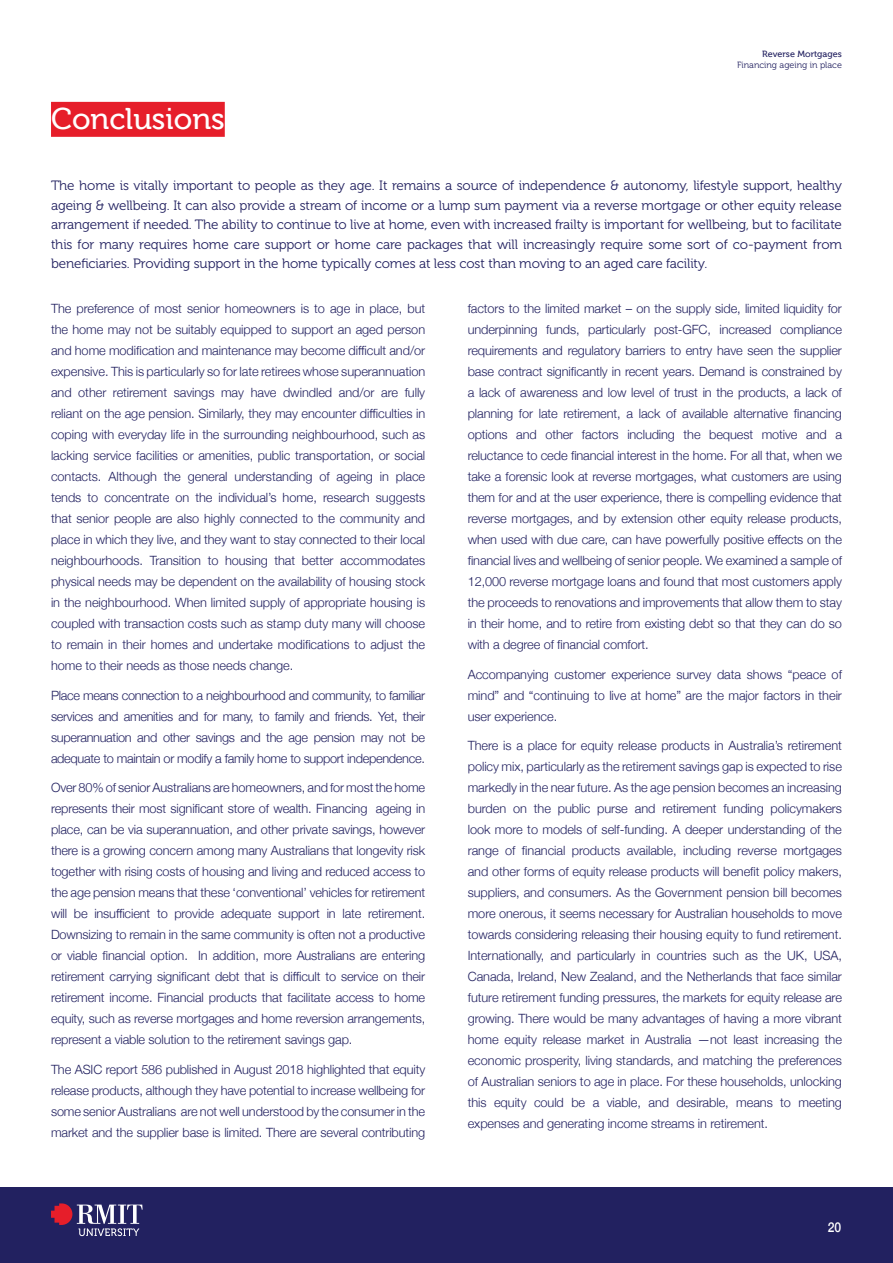
<style>
.page{position:relative;width:893px;height:1263px;background:#fff}
.page>*{position:absolute;margin:0;border:0;box-sizing:border-box;transform-origin:0 0}
.t1{font:30px "Museo 500";color:#fff}
.t2{font:13.5px/19.5px "Museo 300";letter-spacing:-.01em;color:#222160;text-align:justify}
.t3{font:500 13.5px "Helvetica Neue";color:#fff;scale:.9 1}
.t4{font:300 12.75px/21px "Helvetica Neue";letter-spacing:-.01em;color:#222160;text-align:justify}
.t5{font:9px "Museo 300";color:#222160}
.t6{font:9px "Museo 500";color:#222160}
</style>
<div class="page">
<div style="left:0;top:1187px;width:893px;height:76px;background:#222160"></div>
<svg style="left:51px;top:1203px;width:92px;height:33px"></svg>
<div style="left:51px;top:102px;width:174px;height:35px;background:#e61e2a"></div>
<h1 class="t1" style="left:51px;top:103px;width:175px">Conclusions</h1>
<p class="t6" style="left:762px;top:49px;width:81px">Reverse Mortgages</p>
<p class="t5" style="left:737px;top:60px;width:106px">Financing ageing in place</p>
<p class="t2" style="left:51px;top:176px;width:792px">The home is vitally important to people as they age. It remains a source of independence &amp; autonomy, lifestyle support, healthy ageing &amp; wellbeing. It can also provide a stream of income or a lump sum payment via a reverse mortgage or other equity release arrangement if needed. The ability to continue to live at home, even with increased frailty is important for wellbeing, but to facilitate this for many requires home care support or home care packages that will increasingly require some sort of co-payment from beneficiaries. Providing support in the home typically comes at less cost than moving to an aged care facility.</p>
<p class="t4" style="left:51px;top:297px;width:376px">The preference of most senior homeowners is to age in place, but the home may not be suitably equipped to support an aged person and home modification and maintenance may become difficult and/or expensive. This is particularly so for late retirees whose superannuation and other retirement savings may have dwindled and/or are fully reliant on the age pension. Similarly, they may encounter difficulties in coping with everyday life in the surrounding neighbourhood, such as lacking service facilities or amenities, public transportation, or social contacts. Although the general understanding of ageing in place tends to concentrate on the individual’s home, research suggests that senior people are also highly connected to the community and place in which they live, and they want to stay connected to their local neighbourhoods. Transition to housing that better accommodates physical needs may be dependent on the availability of housing stock in the neighbourhood. When limited supply of appropriate housing is coupled with transaction costs such as stamp duty many will choose to remain in their homes and undertake modifications to adjust the home to their needs as those needs change.</p>
<p class="t4" style="left:51px;top:684px;width:376px">Place means connection to a neighbourhood and community, to familiar services and amenities and for many, to family and friends. Yet, their superannuation and other savings and the age pension may not be adequate to maintain or modify a family home to support independence.</p>
<p class="t4" style="left:51px;top:776px;width:376px">Over 80% of senior Australians are homeowners, and for most the home represents their most significant store of wealth. Financing ageing in place, can be via superannuation, and other private savings, however there is a growing concern among many Australians that longevity risk together with rising costs of housing and living and reduced access to the age pension means that these ‘conventional’ vehicles for retirement will be insufficient to provide adequate support in late retirement.<br>Downsizing to remain in the same community is often not a productive or viable financial option. In addition, more Australians are entering retirement carrying significant debt that is difficult to service on their retirement income. Financial products that facilitate access to home equity, such as reverse mortgages and home reversion arrangements, represent a viable solution to the retirement savings gap.</p>
<p class="t4" style="left:51px;top:1058px;width:376px">The ASIC report 586 published in August 2018 highlighted that equity release products, although they have potential to increase wellbeing for some senior Australians are not well understood by the consumer in the market and the supplier base is limited. There are several contributing</p>
<p class="t4" style="left:468px;top:297px;width:376px">factors to the limited market – on the supply side, limited liquidity for underpinning funds, particularly post-GFC, increased compliance requirements and regulatory barriers to entry have seen the supplier base contract significantly in recent years. Demand is constrained by a lack of awareness and low level of trust in the products, a lack of planning for late retirement, a lack of available alternative financing options and other factors including the bequest motive and a reluctance to cede financial interest in the home. For all that, when we take a forensic look at reverse mortgages, what customers are using them for and at the user experience, there is compelling evidence that reverse mortgages, and by extension other equity release products, when used with due care, can have powerfully positive effects on the financial lives and wellbeing of senior people. We examined a sample of 12,000 reverse mortgage loans and found that most customers apply the proceeds to renovations and improvements that allow them to stay in their home, and to retire from existing debt so that they can do so with a degree of financial comfort.</p>
<p class="t4" style="left:468px;top:663px;width:376px">Accompanying customer experience survey data shows “peace of mind” and “continuing to live at home” are the major factors in their user experience.</p>
<p class="t4" style="left:468px;top:734px;width:376px">There is a place for equity release products in Australia’s retirement policy mix, particularly as the retirement savings gap is expected to rise markedly in the near future. As the age pension becomes an increasing burden on the public purse and retirement funding policymakers look more to models of self-funding. A deeper understanding of the range of financial products available, including reverse mortgages and other forms of equity release products will benefit policy makers, suppliers, and consumers. As the Government pension bill becomes more onerous, it seems necessary for Australian households to move towards considering releasing their housing equity to fund retirement.<br>Internationally, and particularly in countries such as the UK, USA, Canada, Ireland, New Zealand, and the Netherlands that face similar future retirement funding pressures, the markets for equity release are growing. There would be many advantages of having a more vibrant home equity release market in Australia —not least increasing the economic prosperity, living standards, and matching the preferences of Australian seniors to age in place. For these households, unlocking this equity could be a viable, and desirable, means to meeting expenses and generating income streams in retirement.</p>
<p class="t3" style="left:828px;top:1216px;width:17px">20</p>
</div>
